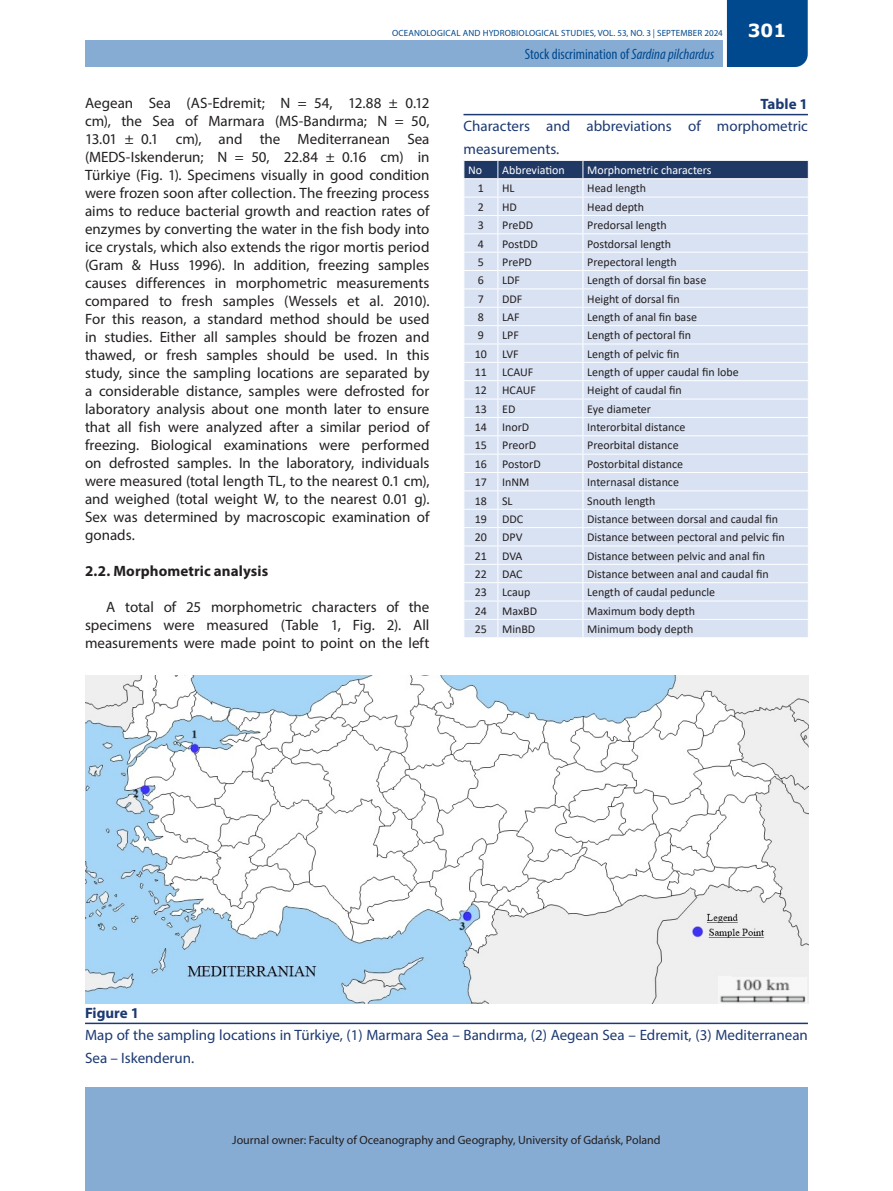
<style>
.page{position:relative;width:893px;height:1191px;background:#fff}
.page>*{position:absolute;margin:0;border:0;box-sizing:border-box;transform-origin:0 0}
.t1{font:700 18px "Verdana";color:#fff}
.tekst_artykułu{font:15px/18px "Myriad Pro";color:#231f20;text-align:justify}
.Rysunek_tekst{font:15px/22.5px "Myriad Pro";color:#1c3972}
.Tabela_tekst{font:15px/22.5px "Myriad Pro";color:#1c3972}
.t2{font:condensed 15px "Myriad Pro";color:#01498e}
.Tytuł_podrozdziału{font:700 15px "Myriad Pro";letter-spacing:.005em;color:#231f20}
.Rysunek_tytuł{font:700 15px "Myriad Pro";color:#1c3972}
.Tabela_tytuł{font:700 15px "Myriad Pro";color:#1c3972}
.t3{font:12px "Calibri";color:#231f20}
.t4{font:12px "Myriad Pro";color:#231f20}
.t5{font:12px "Calibri";color:#fff}
.t6{font:9px "Myriad Pro";letter-spacing:.02em;color:#01498e}
.s1{font-style:italic}
</style>
<div class="page">
<div style="left:85px;top:40px;width:637px;height:27px;background:#87acd4"></div>
<div style="left:85px;top:1087px;width:723px;height:104px;background:#87acd4"></div>
<div style="left:727px;top:0;width:81px;height:67px;background:#01498e"></div>
<img style="left:85px;top:675px;width:723px;height:328px">
<hr style="left:85px;top:1022px;width:723px;height:2px;background:#1c3972">
<hr style="left:463px;top:114px;width:345px;height:1px;background:#1c3972">
<svg style="left:463px;top:160px;width:346px;height:477px;background:#d4ddee"></svg>
<p class="t6" style="left:392px;top:28px;width:332px">OCEANOLOGICAL AND HYDROBIOLOGICAL STUDIES, VOL. 53, NO. 3 | SEPTEMBER 2024</p>
<p class="t2" style="left:525px;top:45px;width:191px">Stock discrimination of <span class="s1">Sardina pilchardus</span></p>
<p class="t1" style="left:748px;top:18px;width:40px">301</p>
<p class="tekst_artykułu" style="left:85px;top:94px;width:346px">Aegean Sea (AS-Edremit; N = 54, 12.88 ± 0.12 cm), the Sea of Marmara (MS-Bandırma; N = 50, 13.01 ± 0.1 cm), and the Mediterranean Sea (MEDS-Iskenderun; N = 50, 22.84 ± 0.16 cm) in Türkiye (Fig. 1). Specimens visually in good condition were frozen soon after collection. The freezing process aims to reduce bacterial growth and reaction rates of enzymes by converting the water in the fish body into ice crystals, which also extends the rigor mortis period (Gram &amp; Huss 1996). In addition, freezing samples causes differences in morphometric measurements compared to fresh samples (Wessels et al. 2010).<br>For this reason, a standard method should be used in studies. Either all samples should be frozen and thawed, or fresh samples should be used. In this study, since the sampling locations are separated by a considerable distance, samples were defrosted for laboratory analysis about one month later to ensure that all fish were analyzed after a similar period of freezing. Biological examinations were performed on defrosted samples. In the laboratory, individuals were measured (total length TL, to the nearest 0.1 cm), and weighed (total weight W, to the nearest 0.01 g).<br>Sex was determined by macroscopic examination of gonads.</p>
<p class="Tytuł_podrozdziału" style="left:85px;top:561px;width:185px">2.2. Morphometric analysis</p>
<p class="tekst_artykułu" style="left:85px;top:598px;width:346px;text-indent:21px">A total of 25 morphometric characters of the specimens were measured (Table 1, Fig. 2). All measurements were made point to point on the left</p>
<p class="Tabela_tytuł" style="left:760px;top:94px;width:49px">Table 1</p>
<p class="Tabela_tekst" style="left:463px;top:115px;width:346px">Characters and abbreviations of morphometric measurements.</p>
<p class="t5" style="left:468px;top:162px;width:16px">No</p>
<p class="t5" style="left:502px;top:162px;width:64px">Abbreviation</p>
<p class="t5" style="left:587px;top:162px;width:126px">Morphometric characters</p>
<p class="t3" style="left:478px;top:180px;width:8px">1</p>
<p class="t3" style="left:502px;top:180px;width:14px">HL</p>
<p class="t3" style="left:587px;top:180px;width:61px">Head length</p>
<p class="t3" style="left:478px;top:198px;width:8px">2</p>
<p class="t3" style="left:502px;top:198px;width:16px">HD</p>
<p class="t3" style="left:587px;top:198px;width:59px">Head depth</p>
<p class="t3" style="left:478px;top:217px;width:8px">3</p>
<p class="t3" style="left:502px;top:217px;width:32px">PreDD</p>
<p class="t3" style="left:587px;top:217px;width:81px">Predorsal length</p>
<p class="t3" style="left:478px;top:235px;width:8px">4</p>
<p class="t3" style="left:502px;top:235px;width:37px">PostDD</p>
<p class="t3" style="left:587px;top:235px;width:86px">Postdorsal length</p>
<p class="t3" style="left:478px;top:253px;width:8px">5</p>
<p class="t3" style="left:502px;top:253px;width:31px">PrePD</p>
<p class="t3" style="left:587px;top:253px;width:91px">Prepectoral length</p>
<p class="t3" style="left:478px;top:272px;width:8px">6</p>
<p class="t3" style="left:502px;top:272px;width:19px">LDF</p>
<p class="t3" style="left:587px;top:272px;width:121px">Length of dorsal fin base</p>
<p class="t3" style="left:478px;top:290px;width:8px">7</p>
<p class="t3" style="left:502px;top:290px;width:22px">DDF</p>
<p class="t3" style="left:587px;top:290px;width:94px">Height of dorsal fin</p>
<p class="t3" style="left:478px;top:309px;width:8px">8</p>
<p class="t3" style="left:502px;top:309px;width:19px">LAF</p>
<p class="t3" style="left:587px;top:309px;width:111px">Length of anal fin base</p>
<p class="t3" style="left:478px;top:327px;width:8px">9</p>
<p class="t3" style="left:502px;top:327px;width:18px">LPF</p>
<p class="t3" style="left:587px;top:327px;width:105px">Length of pectoral fin</p>
<p class="t3" style="left:475px;top:345px;width:14px">10</p>
<p class="t3" style="left:502px;top:345px;width:18px">LVF</p>
<p class="t3" style="left:587px;top:345px;width:94px">Length of pelvic fin</p>
<p class="t3" style="left:475px;top:364px;width:14px">11</p>
<p class="t3" style="left:502px;top:364px;width:33px">LCAUF</p>
<p class="t3" style="left:587px;top:364px;width:153px">Length of upper caudal fin lobe</p>
<p class="t3" style="left:475px;top:382px;width:14px">12</p>
<p class="t3" style="left:502px;top:382px;width:35px">HCAUF</p>
<p class="t3" style="left:587px;top:382px;width:96px">Height of caudal fin</p>
<p class="t3" style="left:475px;top:400px;width:14px">13</p>
<p class="t3" style="left:502px;top:400px;width:15px">ED</p>
<p class="t3" style="left:587px;top:400px;width:65px">Eye diameter</p>
<p class="t3" style="left:475px;top:419px;width:14px">14</p>
<p class="t3" style="left:502px;top:419px;width:29px">InorD</p>
<p class="t3" style="left:587px;top:419px;width:100px">Interorbital distance</p>
<p class="t3" style="left:475px;top:437px;width:14px">15</p>
<p class="t3" style="left:502px;top:437px;width:36px">PreorD</p>
<p class="t3" style="left:587px;top:437px;width:93px">Preorbital distance</p>
<p class="t3" style="left:475px;top:455px;width:14px">16</p>
<p class="t3" style="left:502px;top:455px;width:40px">PostorD</p>
<p class="t3" style="left:587px;top:455px;width:97px">Postorbital distance</p>
<p class="t3" style="left:475px;top:474px;width:14px">17</p>
<p class="t3" style="left:502px;top:474px;width:29px">InNM</p>
<p class="t3" style="left:587px;top:474px;width:93px">Internasal distance</p>
<p class="t3" style="left:475px;top:492px;width:14px">18</p>
<p class="t3" style="left:502px;top:492px;width:12px">SL</p>
<p class="t3" style="left:587px;top:492px;width:70px">Snouth length</p>
<p class="t3" style="left:475px;top:510px;width:14px">19</p>
<p class="t3" style="left:502px;top:510px;width:23px">DDC</p>
<p class="t3" style="left:587px;top:510px;width:192px">Distance between dorsal and caudal fin</p>
<p class="t3" style="left:475px;top:529px;width:14px">20</p>
<p class="t3" style="left:502px;top:529px;width:22px">DPV</p>
<p class="t3" style="left:587px;top:529px;width:199px">Distance between pectoral and pelvic fin</p>
<p class="t3" style="left:475px;top:547px;width:14px">21</p>
<p class="t3" style="left:502px;top:547px;width:22px">DVA</p>
<p class="t3" style="left:587px;top:547px;width:179px">Distance between pelvic and anal fin</p>
<p class="t3" style="left:475px;top:565px;width:14px">22</p>
<p class="t3" style="left:502px;top:565px;width:22px">DAC</p>
<p class="t3" style="left:587px;top:565px;width:183px">Distance between anal and caudal fin</p>
<p class="t3" style="left:475px;top:584px;width:14px">23</p>
<p class="t3" style="left:502px;top:584px;width:30px">Lcaup</p>
<p class="t3" style="left:587px;top:584px;width:130px">Length of caudal peduncle</p>
<p class="t3" style="left:475px;top:602px;width:14px">24</p>
<p class="t3" style="left:502px;top:602px;width:37px">MaxBD</p>
<p class="t3" style="left:587px;top:602px;width:109px">Maximum body depth</p>
<p class="t3" style="left:475px;top:621px;width:14px">25</p>
<p class="t3" style="left:502px;top:621px;width:35px">MinBD</p>
<p class="t3" style="left:587px;top:621px;width:108px">Minimum body depth</p>
<p class="Rysunek_tytuł" style="left:85px;top:1003px;width:56px">Figure 1</p>
<p class="Rysunek_tekst" style="left:85px;top:1023px;width:724px">Map of the sampling locations in Türkiye, (1) Marmara Sea – Bandırma, (2) Aegean Sea – Edremit, (3) Mediterranean<br>Sea – Iskenderun.</p>
<p class="t4" style="left:232px;top:1132px;width:430px">Journal owner: Faculty of Oceanography and Geography, University of Gdańsk, Poland</p>
</div>
